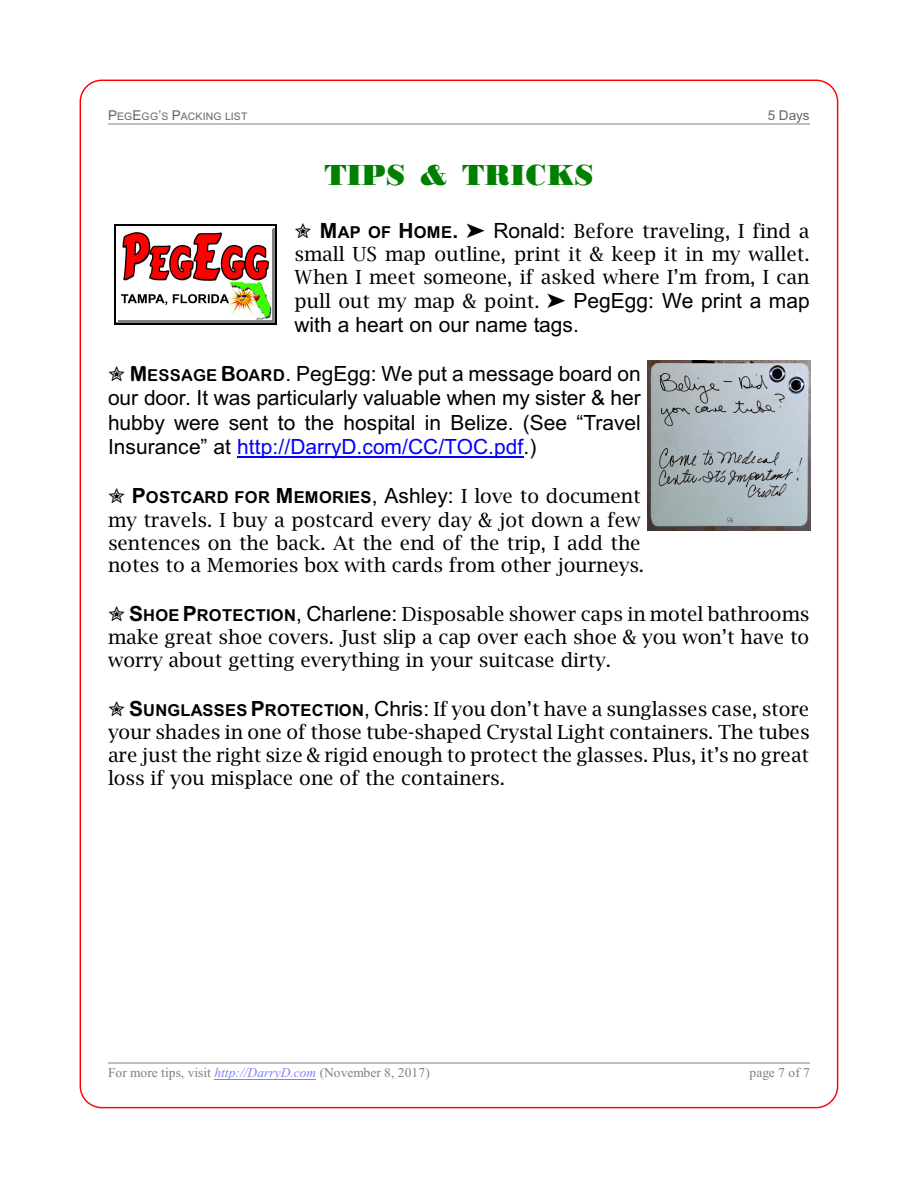
<style>
.page{position:relative;width:918px;height:1188px;background:#fff}
.page>*{position:absolute;margin:0;border:0;box-sizing:border-box;transform-origin:0 0}
.t1{font:30px "Bodoni WP Bold,Bold";letter-spacing:.005em;color:#008000}
.t2{font:21px/24.3px "Arial";color:#000}
.t3{font:19.5px/23.4px "Lucida Bright";color:#000;text-align:justify}
.t4{font:700 16.5px "Arial";letter-spacing:.02em;color:#000}
.t5{font:13.5px "Times New Roman";color:#808080}
.t6{font:13.5px "Arial";color:#666}
.t7{font:10.5px "Arial";letter-spacing:.02em;color:#666}
.s1{font-size:13.5px}
.s2{font-size:21px}
.s3{font-family:"Arial";font-size:21px}
.s4{font-family:"Arial Rounded MT Bold"}
.s5{font-family:"Arial Rounded MT Bold";font-size:16.5px}
.s6{color:#00f}
.s7{font-weight:400;font-size:21px}
.s8{font-family:"Lucida Bright";font-weight:400;font-size:19.5px}
.s9{font-family:"Arial";font-weight:700;font-size:21px}
.s10{font-family:"Arial";font-weight:700;font-size:16.5px}
.s11{font-style:italic;color:#8080ff}
</style>
<div class="page">
<hr style="left:108px;top:123px;width:702px;height:1px;background:#bfbfbf">
<hr style="left:237px;top:457px;width:220px;height:1px;background:#00f">
<hr style="left:457px;top:457px;width:67px;height:1px;background:#00f">
<img style="left:119px;top:232px;width:153px;height:89px">
<hr style="left:272px;top:227px;width:2px;height:95px;background:#808080">
<hr style="left:118px;top:227px;width:155px;height:2px;background:#fff">
<hr style="left:118px;top:321px;width:155px;height:1px;background:#808080">
<hr style="left:274px;top:226px;width:1px;height:97px;background:#808080">
<hr style="left:116px;top:226px;width:159px;height:1px;background:#fff">
<hr style="left:116px;top:322px;width:159px;height:1px;background:#808080">
<hr style="left:115px;top:224px;width:1px;height:101px;background:#000">
<hr style="left:275px;top:224px;width:1px;height:101px;background:#000">
<hr style="left:115px;top:224px;width:161px;height:2px;background:#000">
<hr style="left:115px;top:323px;width:161px;height:2px;background:#000">
<img style="left:648px;top:361px;width:162px;height:170px">
<hr style="left:214px;top:1079px;width:102px;height:1px;background:#8080ff">
<hr style="left:108px;top:1063px;width:702px;height:1px;background:#bfbfbf">
<p class="t7" style="left:108px;top:113px;width:141px"><span class="s1">P</span>EG<span class="s1">E</span>GG<span class="s1">’</span>S <span class="s1">P</span>ACKING LIST</p>
<p class="t6" style="left:768px;top:111px;width:44px">5 Days</p>
<h1 class="t1" style="left:324px;top:163px;width:270px">TIPS &amp; TRICKS</h1>
<p class="t4" style="left:295px;top:226px;width:165px">□ <span class="s2">M</span>AP OF <span class="s2">H</span>OME<span class="s2">.</span></p>
<p class="t3" style="left:295px;top:221px;width:516px;text-indent:199px"><span class="s3">Ronald:</span> Before traveling, I find a small US map outline, print it &amp; keep it in my wallet.<br>When I meet someone, if asked where I’m from, I can pull out my map &amp; point.</p>
<p class="t2" style="left:295px;top:290px;width:517px;text-indent:279px">PegEgg: We print a map with a heart on our name tags.</p>
<p class="t2" style="left:108px;top:363px;width:534px;text-align:justify">□ <span class="s4">M</span><span class="s5">ESSAGE</span> <span class="s4">B</span><span class="s5">OARD</span>. PegEgg: We put a message board on our door. It was particularly valuable when my sister &amp; her hubby were sent to the hospital in Belize. (See “Travel Insurance” at <span class="s6">http://DarryD.com/CC/TOC.pdf</span>.)</p>
<p class="t4" style="left:108px;top:491px;width:534px">□ <span class="s2">P</span>OSTCARD FOR <span class="s2">M</span>EMORIES<span class="s7">, Ashley:</span> <span class="s8">I love to document</span></p>
<p class="t3" style="left:108px;top:510px;width:538px;line-height:22.8px;text-align:left">my travels. I buy a postcard every day &amp; jot down a few sentences on the back. At the end of the trip, I add the notes to a Memories box with cards from other journeys.</p>
<p class="t3" style="left:108px;top:604px;width:703px">□ <span class="s9">S</span><span class="s10">HOE</span> <span class="s9">P</span><span class="s10">ROTECTION</span><span class="s3">, Charlene:</span> Disposable shower caps in motel bathrooms make great shoe covers. Just slip a cap over each shoe &amp; you won’t have to worry about getting everything in your suitcase dirty.</p>
<p class="t3" style="left:108px;top:699px;width:703px">□ <span class="s9">S</span><span class="s10">UNGLASSES</span> <span class="s9">P</span><span class="s10">ROTECTION</span><span class="s3">, Chris:</span> If you don’t have a sunglasses case, store your shades in one of those tube-shaped Crystal Light containers. The tubes are just the right size &amp; rigid enough to protect the glasses. Plus, it’s no great loss if you misplace one of the containers.</p>
<p class="t5" style="left:108px;top:1067px;width:323px">For more tips, visit <span class="s11">http://DarryD.com</span> (November 8, 2017)</p>
<p class="t5" style="left:750px;top:1067px;width:62px">page 7 of 7</p>
</div>
